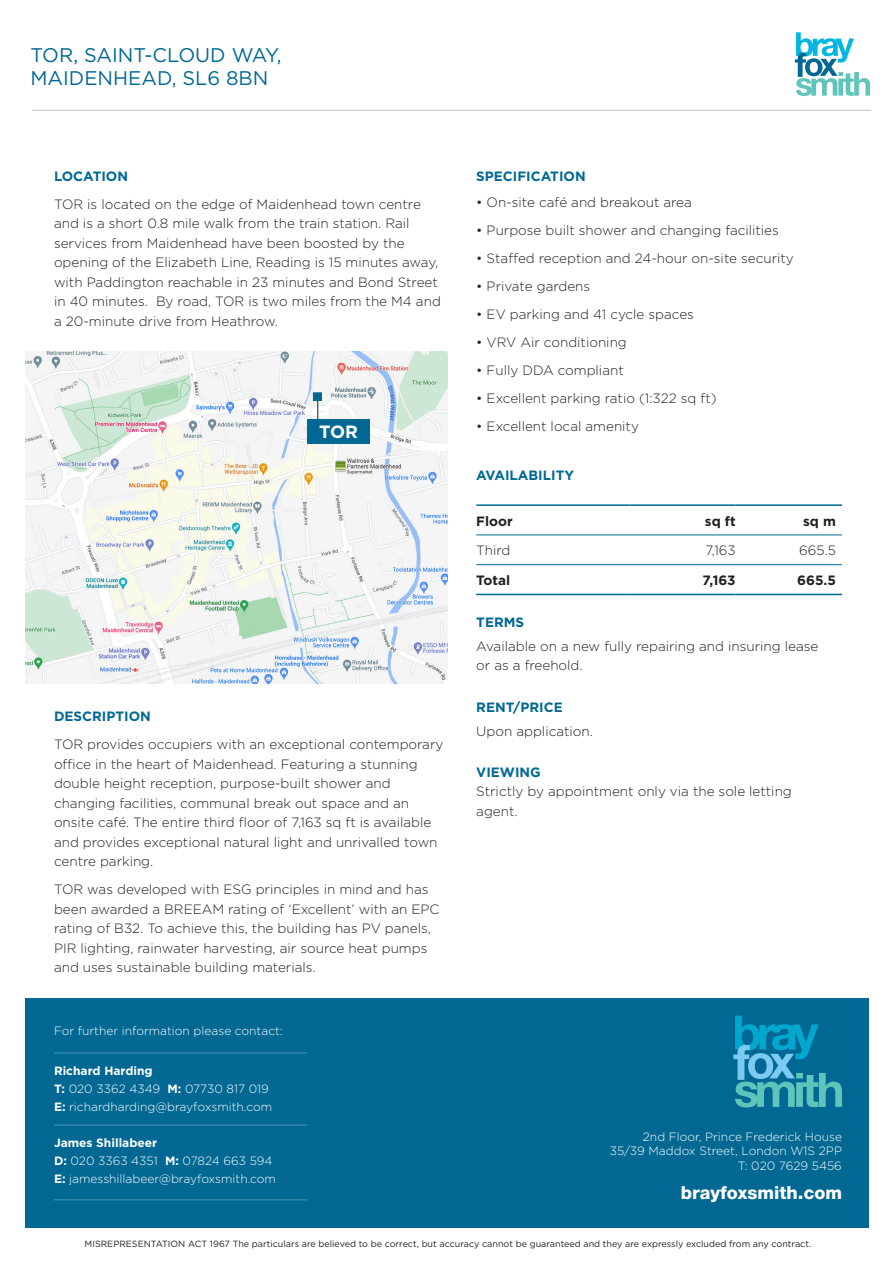
<style>
.page{position:relative;width:893px;height:1263px;background:#fff}
.page>*{position:absolute;margin:0;border:0;box-sizing:border-box;transform-origin:0 0}
.t1{font:19.8px "Gotham";color:#006893}
.t2{font:800 18px "Helvetica Neue";color:#fff}
.t3{font:700 17.7px "Gotham";color:#fff}
.t4{font:300 13.5px/19.5px "Gotham";color:#231f20}
.t5{font:700 13.5px "Gotham";color:#006893}
.t6{font:700 13.5px "Gotham";color:#231f20}
.t7{font:300 12px "Gotham";color:#fff}
.t8{font:700 12px "Gotham";color:#fff}
.t9{font:9px "Gotham";color:#231f20}
.s1{font-weight:700}
</style>
<div class="page">
<hr style="left:32px;top:110px;width:839px;height:1px;background:#bcbdc0">
<hr style="left:476px;top:504px;width:153px;height:2px;background:#006893">
<hr style="left:629px;top:504px;width:107px;height:2px;background:#006893">
<hr style="left:736px;top:504px;width:106px;height:2px;background:#006893">
<hr style="left:476px;top:594px;width:153px;height:1px;background:#006893">
<hr style="left:629px;top:594px;width:107px;height:1px;background:#006893">
<hr style="left:736px;top:594px;width:106px;height:1px;background:#006893">
<hr style="left:476px;top:534px;width:153px;height:1px;background:#006893">
<hr style="left:629px;top:534px;width:107px;height:1px;background:#006893">
<hr style="left:736px;top:534px;width:106px;height:1px;background:#006893">
<hr style="left:476px;top:564px;width:153px;height:1px;background:#006893">
<hr style="left:629px;top:564px;width:107px;height:1px;background:#006893">
<hr style="left:736px;top:564px;width:106px;height:1px;background:#006893">
<img style="left:26px;top:351px;width:421px;height:332px">
<div style="left:26px;top:998px;width:843px;height:230px;background:#006893"></div>
<svg style="left:733px;top:1015px;width:109px;height:92px"></svg>
<hr style="left:54px;top:1052px;width:253px;height:1px;background:#fff">
<hr style="left:54px;top:1125px;width:253px;height:1px;background:#fff">
<hr style="left:54px;top:1199px;width:253px;height:1px;background:#fff">
<hr style="left:317px;top:397px;width:1px;height:39px;background:#231f20">
<div style="left:308px;top:419px;width:62px;height:25px;background:#006893"></div>
<div style="left:313px;top:392px;width:9px;height:9px;background:#006893"></div>
<svg style="left:795px;top:32px;width:75px;height:64px"></svg>
<p class="t1" style="left:30px;top:42px;width:253px">TOR, SAINT-CLOUD WAY,</p>
<p class="t1" style="left:30px;top:66px;width:239px">MAIDENHEAD, SL6 8BN</p>
<p class="t5" style="left:54px;top:167px;width:76px">LOCATION</p>
<p class="t4" style="left:54px;top:194px;width:388px">TOR is located on the edge of Maidenhead town centre and is a short 0.8 mile walk from the train station. Rail services from Maidenhead have been boosted by the opening of the Elizabeth Line, Reading is 15 minutes away, with Paddington reachable in 23 minutes and Bond Street in 40 minutes. By road, TOR is two miles from the M4 and a 20-minute drive from Heathrow.</p>
<p class="t3" style="left:319px;top:420px;width:40px">TOR</p>
<p class="t5" style="left:54px;top:707px;width:98px">DESCRIPTION</p>
<p class="t4" style="left:54px;top:734px;width:391px">TOR provides occupiers with an exceptional contemporary office in the heart of Maidenhead. Featuring a stunning double height reception, purpose-built shower and changing facilities, communal break out space and an onsite café. The entire third floor of 7,163 sq ft is available and provides exceptional natural light and unrivalled town centre parking.</p>
<p class="t4" style="left:54px;top:879px;width:387px">TOR was developed with ESG principles in mind and has been awarded a BREEAM rating of ‘Excellent’ with an EPC rating of B32. To achieve this, the building has PV panels, PIR lighting, rainwater harvesting, air source heat pumps and uses sustainable building materials.</p>
<p class="t7" style="left:54px;top:1023px;width:230px">For further information please contact:</p>
<p class="t8" style="left:54px;top:1062px;width:100px">Richard Harding</p>
<p class="t7" style="left:54px;top:1081px;width:216px"><span class="s1">T:</span> 020 3362 4349 <span class="s1">M:</span> 07730 817 019</p>
<p class="t7" style="left:54px;top:1099px;width:220px"><span class="s1">E:</span> richardharding@brayfoxsmith.com</p>
<p class="t8" style="left:54px;top:1134px;width:105px">James Shillabeer</p>
<p class="t7" style="left:54px;top:1153px;width:220px"><span class="s1">D:</span> 020 3363 4351 <span class="s1">M:</span> 07824 663 594</p>
<p class="t7" style="left:54px;top:1171px;width:224px"><span class="s1">E:</span> jamesshillabeer@brayfoxsmith.com</p>
<p class="t5" style="left:476px;top:167px;width:111px">SPECIFICATION</p>
<p class="t4" style="left:476px;top:192px;width:217px">• On-site café and breakout area</p>
<p class="t4" style="left:476px;top:220px;width:304px">• Purpose built shower and changing facilities</p>
<p class="t4" style="left:476px;top:248px;width:319px">• Staffed reception and 24-hour on-site security</p>
<p class="t4" style="left:476px;top:276px;width:116px">• Private gardens</p>
<p class="t4" style="left:476px;top:304px;width:219px">• EV parking and 41 cycle spaces</p>
<p class="t4" style="left:476px;top:332px;width:152px">• VRV Air conditioning</p>
<p class="t4" style="left:476px;top:360px;width:149px">• Fully DDA compliant</p>
<p class="t4" style="left:476px;top:388px;width:242px">• Excellent parking ratio (1:322 sq ft)</p>
<p class="t4" style="left:476px;top:416px;width:164px">• Excellent local amenity</p>
<p class="t5" style="left:476px;top:466px;width:99px">AVAILABILITY</p>
<p class="t6" style="left:476px;top:512px;width:38px">Floor</p>
<p class="t6" style="left:705px;top:512px;width:32px">sq ft</p>
<p class="t6" style="left:803px;top:512px;width:34px">sq m</p>
<p class="t4" style="left:476px;top:540px;width:36px">Third</p>
<p class="t4" style="left:705px;top:540px;width:32px">7,163</p>
<p class="t4" style="left:799px;top:540px;width:38px">665.5</p>
<p class="t6" style="left:476px;top:571px;width:35px">Total</p>
<p class="t6" style="left:703px;top:571px;width:35px">7,163</p>
<p class="t6" style="left:797px;top:571px;width:40px">665.5</p>
<p class="t5" style="left:476px;top:613px;width:49px">TERMS</p>
<p class="t4" style="left:476px;top:636px;width:344px">Available on a new fully repairing and insuring lease or as a freehold.</p>
<p class="t5" style="left:476px;top:698px;width:88px">RENT/PRICE</p>
<p class="t4" style="left:476px;top:721px;width:118px">Upon application.</p>
<p class="t5" style="left:476px;top:763px;width:66px">VIEWING</p>
<p class="t4" style="left:476px;top:781px;width:317px">Strictly by appointment only via the sole letting agent.</p>
<p class="t7" style="left:643px;top:1129px;width:201px">2nd Floor, Prince Frederick House</p>
<p class="t7" style="left:610px;top:1143px;width:234px">35/39 Maddox Street, London W1S 2PP</p>
<p class="t7" style="left:738px;top:1158px;width:106px">T: 020 7629 5456</p>
<p class="t2" style="left:681px;top:1181px;width:163px">brayfoxsmith.com</p>
<p class="t9" style="left:85px;top:1238px;width:728px">MISREPRESENTATION ACT 1967 The particulars are believed to be correct, but accuracy cannot be guaranteed and they are expressly excluded from any contract.</p>
</div>
